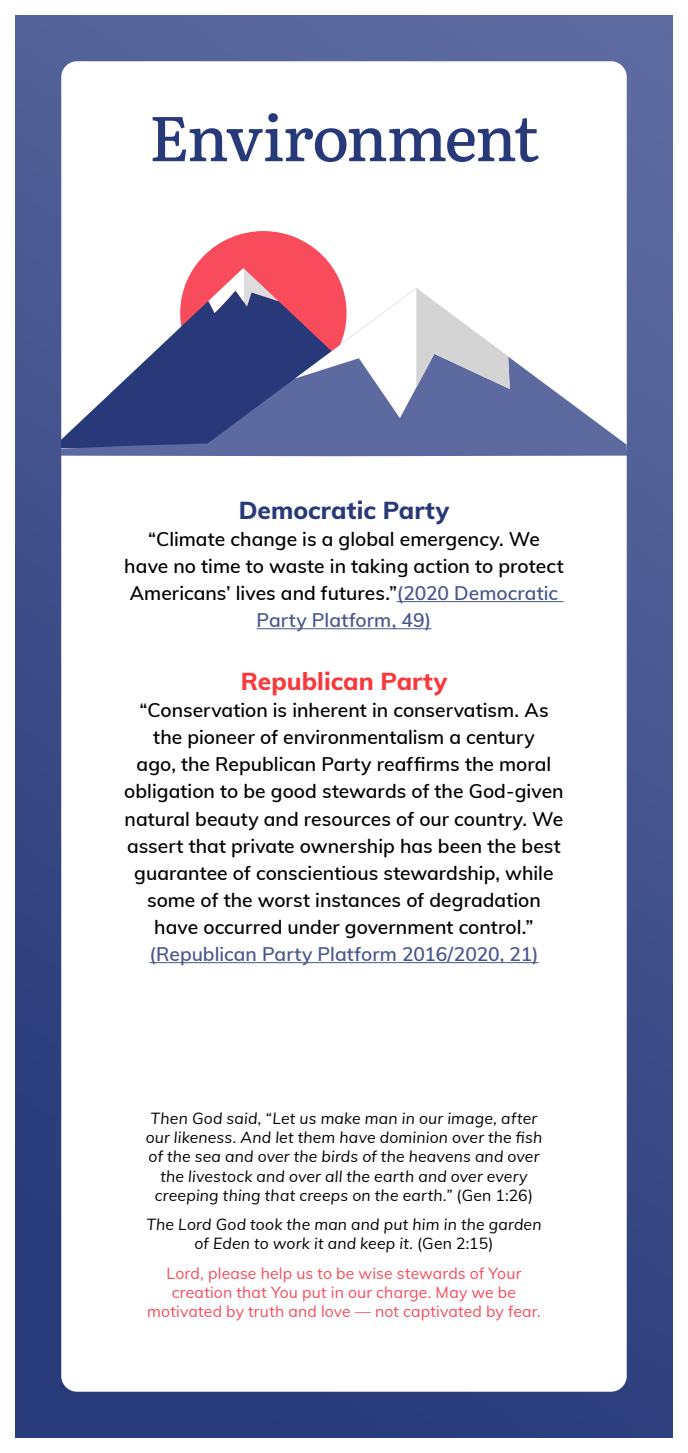
<style>
.page{position:relative;width:688px;height:1453px;background:#fff}
.page>*{position:absolute;margin:0;border:0;box-sizing:border-box;transform-origin:0 0}
.t1{font:500 63px "Literata";letter-spacing:-.035em;color:#28397a}
.t2{font:800 24.5px "Muli";letter-spacing:.005em;color:#28397a}
.t3{font:800 24.5px "Muli";color:#f8393c}
.t4{font:600 19.25px/27.1px "Muli";color:#000;text-align:center}
.t5{font:600 19.25px "Muli";color:#48578e}
.t6{font:italic 15.75px/19.2px "Muli";letter-spacing:.01em;color:#000;text-align:center}
.t7{font:15.75px/19.2px "Muli";letter-spacing:.01em;color:#f84b5b;text-align:center}
.s1{color:#48578e}
.s2{font-style:normal}
</style>
<div class="page">
<img style="left:16px;top:16px;width:656px;height:1421px">
<div style="left:61px;top:61px;width:565px;height:1330px;background:#fff;border-radius:16px"></div>
<hr style="left:397px;top:601px;width:166px;height:1px;background:#48578e">
<hr style="left:257px;top:628px;width:174px;height:1px;background:#48578e">
<hr style="left:149px;top:962px;width:389px;height:1px;background:#48578e">
<div style="left:180px;top:231px;width:166px;height:164px;background:#f84b5b;border-radius:50%"></div>
<svg style="left:61px;top:290px;width:135px;height:152px"></svg>
<svg style="left:222px;top:268px;width:43px;height:20px"></svg>
<svg style="left:196px;top:288px;width:431px;height:164px"></svg>
<svg style="left:295px;top:288px;width:215px;height:130px"></svg>
<svg style="left:61px;top:442px;width:565px;height:14px;background:#59679e"></svg>
<h1 class="t1" style="left:149px;top:89px;width:392px">Environment</h1>
<p class="t2" style="left:239px;top:492px;width:212px">Democratic Party</p>
<p class="t4" style="left:124px;top:524px;width:441px">“Climate change is a global emergency. We have no time to waste in taking action to protect Americans’ lives and futures.”<span class="s1">(2020 Democratic Party Platform, 49)</span></p>
<p class="t3" style="left:241px;top:663px;width:208px">Republican Party</p>
<p class="t4" style="left:124px;top:695px;width:441px">“Conservation is inherent in conservatism. As the pioneer of environmentalism a century<br>ago, the Republican Party reaffirms the moral obligation to be good stewards of the God-given natural beauty and resources of our country. We assert that private ownership has been the best guarantee of conscientious stewardship, while some of the worst instances of degradation have occurred under government control.”</p>
<p class="t5" style="left:149px;top:940px;width:390px">(Republican Party Platform 2016/2020, 21)</p>
<p class="t6" style="left:146px;top:1107px;width:398px">Then God said, “Let us make man in our image, after our likeness. And let them have dominion over the fish of the sea and over the birds of the heavens and over the livestock and over all the earth and over every creeping thing that creeps on the earth.” <span class="s2">(Gen 1:26)</span></p>
<p class="t6" style="left:146px;top:1214px;width:397px">The Lord God took the man and put him in the garden of Eden to work it and keep it. <span class="s2">(Gen 2:15)</span></p>
<p class="t7" style="left:147px;top:1262px;width:395px">Lord, please help us to be wise stewards of Your creation that You put in our charge. May we be motivated by truth and love — not captivated by fear.</p>
</div>
